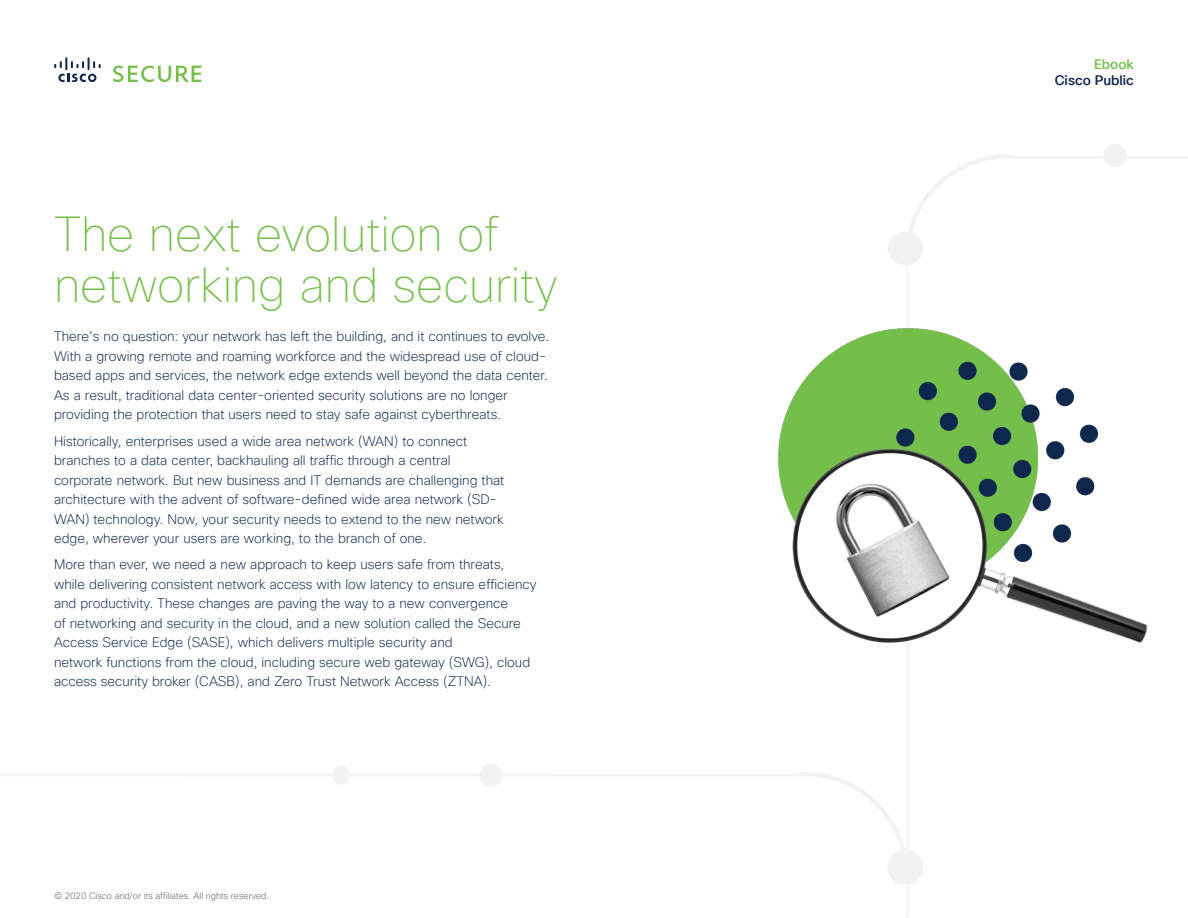
<style>
.page{position:relative;width:1188px;height:918px;background:#fff}
.page>*{position:absolute;margin:0;border:0;box-sizing:border-box;transform-origin:0 0}
.t1{font:100 48px/51px "Cisco Sans TT";color:#74bf4b}
.t2{font:200 13.5px/19.5px "Cisco Sans TT";color:#0d274d}
.t3{font:500 13.5px "Cisco Sans TT";color:#0d274d}
.t4{font:500 13.5px "Cisco Sans TT";color:#74bf4b}
.t5{font:200 9px "Cisco Sans TT";color:#58595b}
</style>
<div class="page">
<svg style="left:54px;top:57px;width:47px;height:25px"></svg>
<svg style="left:113px;top:66px;width:88px;height:16px"></svg>
<hr style="left:1010px;top:156px;width:178px;height:2px;background:#f2f2f2">
<div style="left:1103px;top:144px;width:23px;height:23px;background:#f2f2f2;border-radius:50%"></div>
<div style="left:888px;top:232px;width:35px;height:33px;background:#f2f2f2;border-radius:50%"></div>
<svg style="left:908px;top:155px;width:105px;height:78px"></svg>
<hr style="left:907px;top:268px;width:2px;height:649px;background:#f2f2f2">
<hr style="left:0;top:774px;width:801px;height:2px;background:#f2f2f2">
<div style="left:479px;top:764px;width:23px;height:23px;background:#f2f2f2;border-radius:50%"></div>
<div style="left:333px;top:766px;width:16px;height:19px;background:#f2f2f2;border-radius:50%"></div>
<div style="left:888px;top:850px;width:35px;height:35px;background:#f2f2f2;border-radius:50%"></div>
<svg style="left:800px;top:772px;width:111px;height:84px"></svg>
<img style="left:778px;top:328px;width:369px;height:315px">
<h1 class="t1" style="left:54px;top:208px;width:505px">The next evolution of networking and security</h1>
<p class="t2" style="left:54px;top:327px;width:497px">There’s no question: your network has left the building, and it continues to evolve.<br>With a growing remote and roaming workforce and the widespread use of cloud&shy;based apps and services, the network edge extends well beyond the data center.<br>As a result, traditional data center-oriented security solutions are no longer providing the protection that users need to stay safe against cyberthreats.</p>
<p class="t2" style="left:54px;top:431px;width:452px">Historically, enterprises used a wide area network (WAN) to connect branches to a data center, backhauling all traffic through a central corporate network. But new business and IT demands are challenging that architecture with the advent of software-defined wide area network (SD-WAN) technology. Now, your security needs to extend to the new network edge, wherever your users are working, to the branch of one.</p>
<p class="t2" style="left:54px;top:555px;width:484px">More than ever, we need a new approach to keep users safe from threats, while delivering consistent network access with low latency to ensure efficiency and productivity. These changes are paving the way to a new convergence<br>of networking and security in the cloud, and a new solution called the Secure Access Service Edge (SASE), which delivers multiple security and<br>network functions from the cloud, including secure web gateway (SWG), cloud access security broker (CASB), and Zero Trust Network Access (ZTNA).</p>
<p class="t5" style="left:54px;top:890px;width:216px">© 2020 Cisco and/or its affiliates. All rights reserved.</p>
<p class="t4" style="left:1094px;top:55px;width:41px">Ebook</p>
<p class="t3" style="left:1055px;top:72px;width:81px">Cisco Public</p>
</div>
